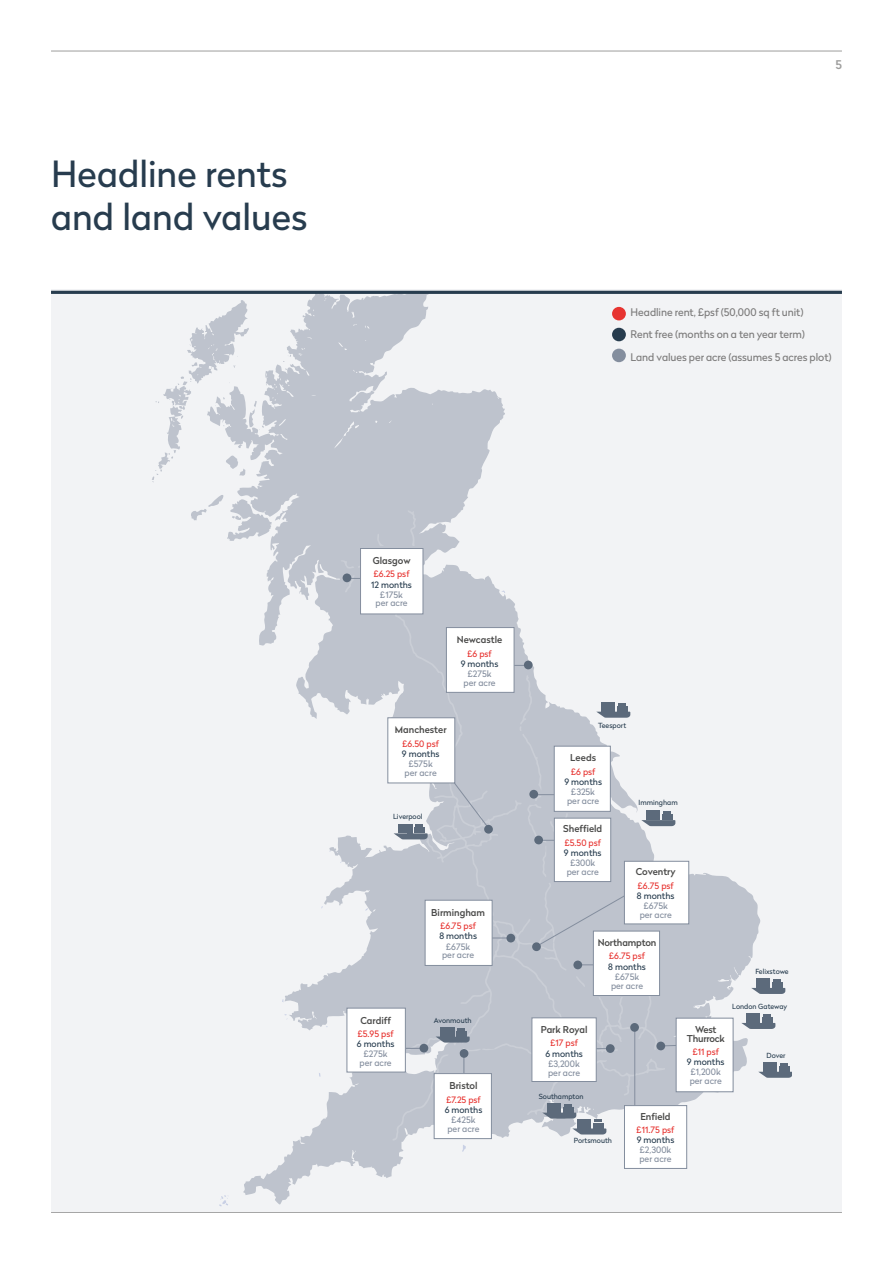
<style>
.page{position:relative;width:893px;height:1263px;background:#fff}
.page>*{position:absolute;margin:0;border:0;box-sizing:border-box;transform-origin:0 0}
.t1{font:36px/43.2px "Radikal";color:#273c4e}
.t2{font:500 12px "Radikal";color:#9d9d9c}
.t3{font:10.5px/22.2px "Radikal";letter-spacing:-.005em;color:#7c7b7b}
.t4{font:500 9.45px "Radikal";color:#4a4a49}
.t5{font:500 9.45px/9px "Radikal";letter-spacing:-.02em;color:#4a4a49;text-align:center}
.t6{font:8.85px/8.9px "Radikal";color:#848e9e;text-align:center}
.t7{font:8.85px "Radikal";color:#e73431}
.t8{font:8.85px "Radikal";color:#273c4e}
.t9{font:7.05px "Radikal";color:#273c4e}
</style>
<div class="page">
<hr style="left:51px;top:51px;width:791px;height:1px;background:#9d9d9c">
<hr style="left:51px;top:1212px;width:791px;height:1px;background:#9d9d9c">
<div style="left:51px;top:290px;width:791px;height:922px;background:#f2f3f5"></div>
<svg style="left:191px;top:509px;width:16px;height:12px"></svg>
<svg style="left:152px;top:325px;width:55px;height:157px"></svg>
<svg style="left:207px;top:294px;width:553px;height:911px"></svg>
<svg style="left:219px;top:1195px;width:10px;height:11px"></svg>
<svg style="left:408px;top:510px;width:8px;height:36px"></svg>
<svg style="left:377px;top:534px;width:7px;height:12px"></svg>
<div style="left:360px;top:548px;width:63px;height:66px;background:#fff;border:1px solid #848e9e"></div>
<div style="left:624px;top:861px;width:65px;height:63px;background:#fff;border:1px solid #848e9e"></div>
<div style="left:676px;top:1017px;width:58px;height:75px;background:#fff;border:1px solid #848e9e"></div>
<div style="left:624px;top:1105px;width:63px;height:64px;background:#fff;border:1px solid #848e9e"></div>
<svg style="left:751px;top:978px;width:34px;height:16px"></svg>
<svg style="left:741px;top:1013px;width:34px;height:16px"></svg>
<svg style="left:758px;top:1062px;width:34px;height:16px"></svg>
<svg style="left:340px;top:559px;width:341px;height:593px"></svg>
<hr style="left:51px;top:291px;width:791px;height:3px;background:#273c4e">
<div style="left:612px;top:307px;width:14px;height:13px;background:#e73431;border-radius:50%"></div>
<div style="left:612px;top:328px;width:14px;height:13px;background:#273c4e;border-radius:50%"></div>
<div style="left:612px;top:349px;width:14px;height:13px;background:#848e9e;border-radius:50%"></div>
<h1 class="t1" style="left:51px;top:151px;width:258px">Headline rents and land values</h1>
<h2 class="t2" style="left:835px;top:56px;width:8px">5</h2>
<p class="t3" style="left:630px;top:301px;width:203px">Headline rent, £psf (50,000 sq ft unit)<br>Rent free (months on a ten year term)<br>Land values per acre (assumes 5 acres plot)</p>
<p class="t4" style="left:373px;top:554px;width:39px">Glasgow</p>
<p class="t7" style="left:374px;top:568px;width:37px">£6.25 psf</p>
<p class="t8" style="left:371px;top:578px;width:42px">12 months</p>
<p class="t6" style="left:376px;top:590px;width:34px">£175k per acre</p>
<p class="t4" style="left:457px;top:633px;width:47px">Newcastle</p>
<p class="t7" style="left:467px;top:647px;width:26px">£6 psf</p>
<p class="t8" style="left:461px;top:657px;width:39px">9 months</p>
<p class="t6" style="left:463px;top:669px;width:34px">£275k per acre</p>
<p class="t4" style="left:395px;top:723px;width:53px">Manchester</p>
<p class="t7" style="left:403px;top:737px;width:38px">£6.50 psf</p>
<p class="t8" style="left:402px;top:747px;width:39px">9 months</p>
<p class="t6" style="left:405px;top:759px;width:34px">£575k per acre</p>
<p class="t9" style="left:393px;top:811px;width:31px">Liverpool</p>
<p class="t4" style="left:360px;top:1013px;width:32px">Cardiff</p>
<p class="t7" style="left:358px;top:1027px;width:37px">£5.95 psf</p>
<p class="t8" style="left:357px;top:1038px;width:39px">6 months</p>
<p class="t6" style="left:360px;top:1049px;width:34px">£275k per acre</p>
<p class="t4" style="left:431px;top:905px;width:55px">Birmingham</p>
<p class="t7" style="left:440px;top:920px;width:37px">£6.75 psf</p>
<p class="t8" style="left:439px;top:930px;width:39px">8 months</p>
<p class="t6" style="left:442px;top:941px;width:34px">£675k per acre</p>
<p class="t9" style="left:434px;top:1016px;width:39px">Avonmouth</p>
<p class="t4" style="left:449px;top:1079px;width:30px">Bristol</p>
<p class="t7" style="left:446px;top:1093px;width:36px">£7.25 psf</p>
<p class="t8" style="left:445px;top:1103px;width:39px">6 months</p>
<p class="t6" style="left:447px;top:1115px;width:34px">£425k per acre</p>
<p class="t9" style="left:598px;top:720px;width:30px">Teesport</p>
<p class="t4" style="left:570px;top:751px;width:27px">Leeds</p>
<p class="t7" style="left:571px;top:765px;width:26px">£6 psf</p>
<p class="t8" style="left:564px;top:775px;width:39px">9 months</p>
<p class="t6" style="left:567px;top:787px;width:34px">£325k per acre</p>
<p class="t4" style="left:563px;top:822px;width:41px">Sheffield</p>
<p class="t7" style="left:565px;top:836px;width:38px">£5.50 psf</p>
<p class="t8" style="left:564px;top:846px;width:39px">9 months</p>
<p class="t6" style="left:567px;top:858px;width:34px">£300k per acre</p>
<p class="t4" style="left:636px;top:865px;width:41px">Coventry</p>
<p class="t7" style="left:638px;top:879px;width:37px">£6.75 psf</p>
<p class="t8" style="left:637px;top:889px;width:39px">8 months</p>
<p class="t6" style="left:640px;top:901px;width:34px">£675k per acre</p>
<p class="t4" style="left:598px;top:936px;width:60px">Northampton</p>
<p class="t7" style="left:609px;top:950px;width:37px">£6.75 psf</p>
<p class="t8" style="left:608px;top:960px;width:39px">8 months</p>
<p class="t6" style="left:611px;top:972px;width:34px">£675k per acre</p>
<p class="t9" style="left:639px;top:798px;width:41px">Immingham</p>
<p class="t4" style="left:541px;top:1023px;width:48px">Park Royal</p>
<p class="t7" style="left:550px;top:1037px;width:29px">£17 psf</p>
<p class="t8" style="left:545px;top:1047px;width:39px">6 months</p>
<p class="t6" style="left:548px;top:1059px;width:34px;text-align:left">£3,200k per acre</p>
<p class="t9" style="left:539px;top:1091px;width:46px">Southampton</p>
<p class="t9" style="left:574px;top:1136px;width:40px">Portsmouth</p>
<p class="t4" style="left:640px;top:1109px;width:32px">Enfield</p>
<p class="t7" style="left:637px;top:1123px;width:39px">£11.75 psf</p>
<p class="t8" style="left:637px;top:1134px;width:39px">9 months</p>
<p class="t6" style="left:639px;top:1145px;width:34px;text-align:left">£2,300k per acre</p>
<p class="t9" style="left:755px;top:967px;width:35px">Felixstowe</p>
<p class="t9" style="left:732px;top:1001px;width:57px">London Gateway</p>
<p class="t5" style="left:687px;top:1024px;width:40px">West<br>Thurrock</p>
<p class="t7" style="left:693px;top:1046px;width:28px">£11 psf</p>
<p class="t8" style="left:687px;top:1056px;width:39px">9 months</p>
<p class="t6" style="left:690px;top:1067px;width:34px;text-align:left">£1,200k per acre</p>
<p class="t9" style="left:766px;top:1051px;width:21px">Dover</p>
</div>
